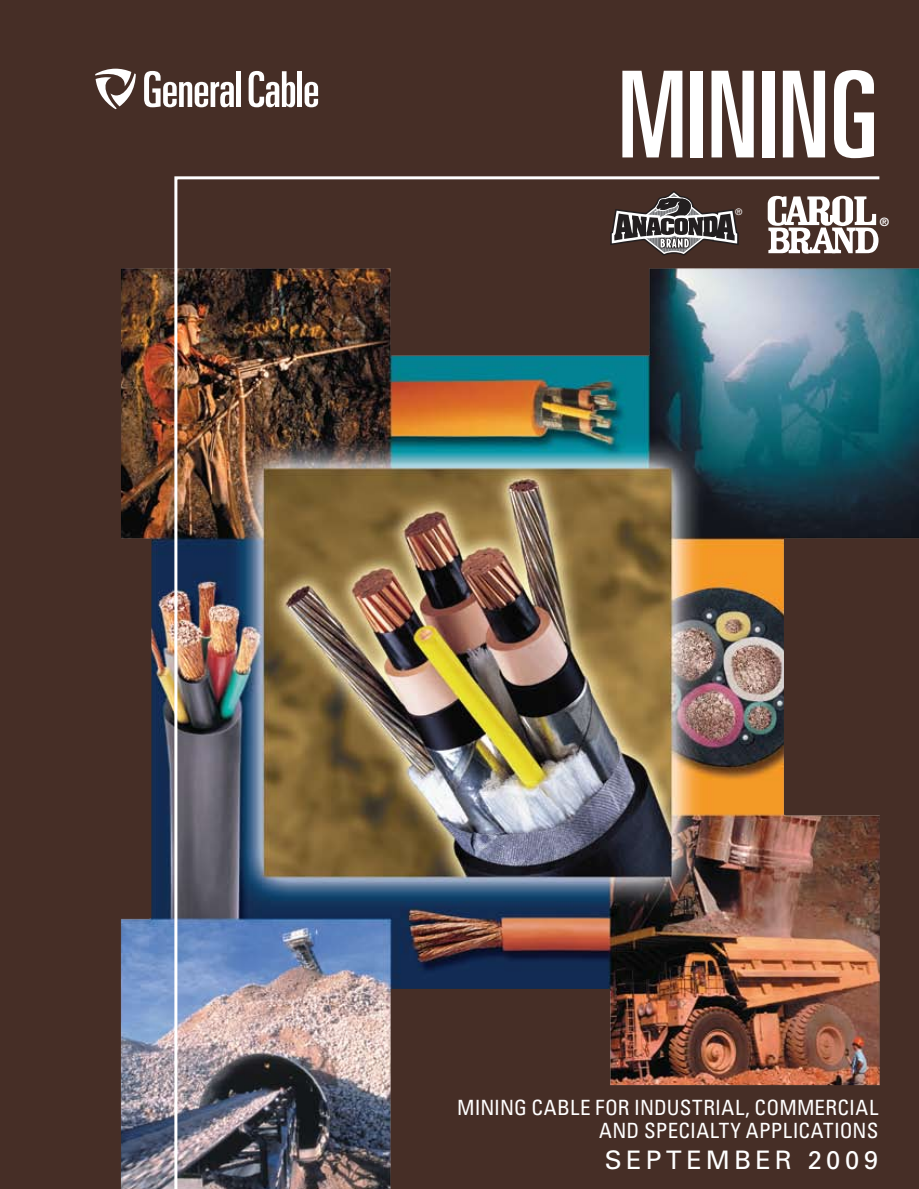
<style>
.page{position:relative;width:919px;height:1189px;background:#fff}
.page>*{position:absolute;margin:0;border:0;box-sizing:border-box;transform-origin:0 0}
.t1{font:ultra-condensed 120px "Univers";color:#fff}
.t2{font:25.5px "Univers";letter-spacing:.17em;color:#fff}
.t3{font:condensed 21px/22.5px "Univers";letter-spacing:.005em;color:#fff;text-align:right}
.t4{font:700 11.55px "Helvetica Neue";color:#fff}
.t5{font:9px "Helvetica";color:#fff}
</style>
<div class="page">
<div style="left:0;top:0;width:918px;height:1188px;background:#462e26"></div>
<img style="left:121px;top:268px;width:797px;height:920px">
<img style="left:173px;top:176px;width:709px;height:1012px">
<svg style="left:767px;top:195px;width:111px;height:59px"></svg>
<svg style="left:610px;top:190px;width:128px;height:66px"></svg>
<svg style="left:144px;top:71px;width:90px;height:36px"></svg>
<div style="left:236px;top:71px;width:5px;height:36px;background:#fff"></div>
<svg style="left:248px;top:71px;width:47px;height:36px"></svg>
<div style="left:297px;top:71px;width:5px;height:36px;background:#fff"></div>
<svg style="left:304px;top:82px;width:14px;height:25px"></svg>
<svg style="left:95px;top:69px;width:41px;height:40px"></svg>
<h1 class="t1" style="left:618px;top:46px;width:262px">MINING</h1>
<p class="t5" style="left:735px;top:206px;width:8px">®</p>
<p class="t4" style="left:879px;top:214px;width:11px">®</p>
<p class="t3" style="left:457px;top:1095px;width:422px">MINING CABLE FOR INDUSTRIAL, COMMERCIAL<br>AND SPECIALTY APPLICATIONS</p>
<p class="t2" style="left:604px;top:1144px;width:275px">SEPTEMBER 2009</p>
</div>
